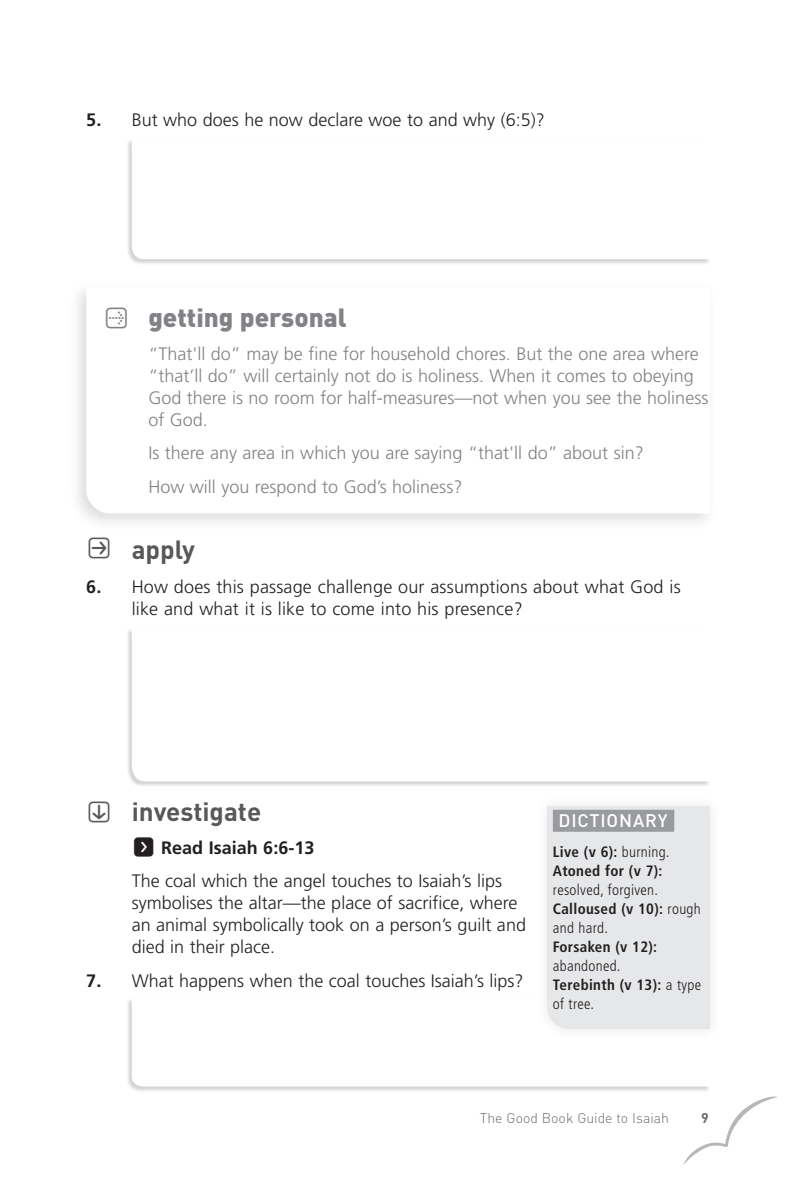
<style>
.page{position:relative;width:799px;height:1192px;background:#fff}
.page>*{position:absolute;margin:0;border:0;box-sizing:border-box;transform-origin:0 0}
.t1{font:700 26px "DIN";color:#57585a}
.t2{font:900 26px "DIN";color:#808285}
.t3{font:300 18px/22px "Frutiger";color:#231f20}
.t4{font:300 18px/22px "Frutiger";color:#808285}
.t5{font:500 18px "DIN";letter-spacing:.05em;color:#fff}
.t6{font:300 condensed 15px/19px "Frutiger";letter-spacing:.02em;color:#231f20}
.t7{font:700 condensed 15px/19px "Frutiger";letter-spacing:.02em;color:#231f20}
.t8{font:300 14px "DIN";color:#6c6d70}
.t9{font:700 14px "DIN";color:#6c6d70}
.s1{font-weight:700}
.s2{font-family:"Button Bonus Rounded Positive";font-weight:400}
.s3{font-family:"Button Bonus Rounded Negative";font-weight:400;font-size:24px}
.s4{font-weight:300}
</style>
<div class="page">
<div style="left:126px;top:139px;width:584px;height:126px;background:#231f20;opacity:.2"></div>
<svg style="left:132px;top:139px;width:578px;height:120px"></svg>
<div style="left:126px;top:628px;width:584px;height:159px;background:#231f20;opacity:.2"></div>
<svg style="left:132px;top:628px;width:578px;height:153px"></svg>
<div style="left:126px;top:998px;width:584px;height:94px;background:#231f20;opacity:.2"></div>
<svg style="left:132px;top:998px;width:578px;height:88px"></svg>
<div style="left:536px;top:795px;width:185px;height:245px;background:#fbfbfb"></div>
<div style="left:547px;top:806px;width:163px;height:223px;background:#e6e7e9"></div>
<div style="left:553px;top:810px;width:121px;height:22px;background:#999b9e"></div>
<svg style="left:683px;top:1096px;width:94px;height:68px"></svg>
<div style="left:68px;top:280px;width:649px;height:252px;background:#231f20;opacity:.15"></div>
<svg style="left:86px;top:287px;width:624px;height:226px"></svg>
<p class="t3" style="left:86px;top:109px;width:460px"><span class="s1">5.</span> But who does he now declare woe to and why (6:5)?</p>
<h1 class="t2" style="left:103px;top:300px;width:245px"><span class="s2">A</span> getting personal</h1>
<p class="t4" style="left:148px;top:343px;width:561px">“That'll do” may be fine for household chores. But the one area where “that’ll do” will certainly not do is holiness. When it comes to obeying God there is no room for half-measures—not when you see the holiness of God.</p>
<p class="t4" style="left:148px;top:437px;width:497px;line-height:33.4px">Is there any area in which you are saying “that'll do” about sin?<br>How will you respond to God’s holiness?</p>
<h1 class="t1" style="left:86px;top:533px;width:110px"><span class="s2">P</span> apply</h1>
<p class="t3" style="left:132px;top:576px;width:550px;text-indent:-45px"><span class="s1">6.</span> How does this passage challenge our assumptions about what God is like and what it is like to come into his presence?</p>
<h1 class="t1" style="left:86px;top:794px;width:176px"><span class="s2">S</span> investigate</h1>
<p class="t3" style="left:132px;top:831px;width:372px;line-height:33.4px"><span class="s3">f</span> <span class="s1">Read Isaiah 6:6-13<br></span>The coal which the angel touches to Isaiah’s lips</p>
<p class="t3" style="left:132px;top:892px;width:396px">symbolises the altar—the place of sacrifice, where an animal symbolically took on a person’s guilt and died in their place.</p>
<p class="t3" style="left:86px;top:969px;width:438px"><span class="s1">7.</span> What happens when the coal touches Isaiah’s lips?</p>
<p class="t5" style="left:558px;top:809px;width:111px">DICTIONARY</p>
<p class="t7" style="left:553px;top:842px;width:118px">Live (v 6): <span class="s4">burning.<br></span>Atoned for (v 7):</p>
<p class="t6" style="left:553px;top:880px;width:149px">resolved, forgiven.<br><span class="s1">Calloused (v 10):</span> rough and hard.</p>
<p class="t7" style="left:553px;top:937px;width:106px">Forsaken (v 12):</p>
<p class="t6" style="left:553px;top:956px;width:150px">abandoned.<br><span class="s1">Terebinth (v 13):</span> a type of tree.</p>
<p class="t8" style="left:480px;top:1110px;width:190px">The Good Book Guide to Isaiah</p>
<p class="t9" style="left:701px;top:1109px;width:9px">9</p>
</div>
